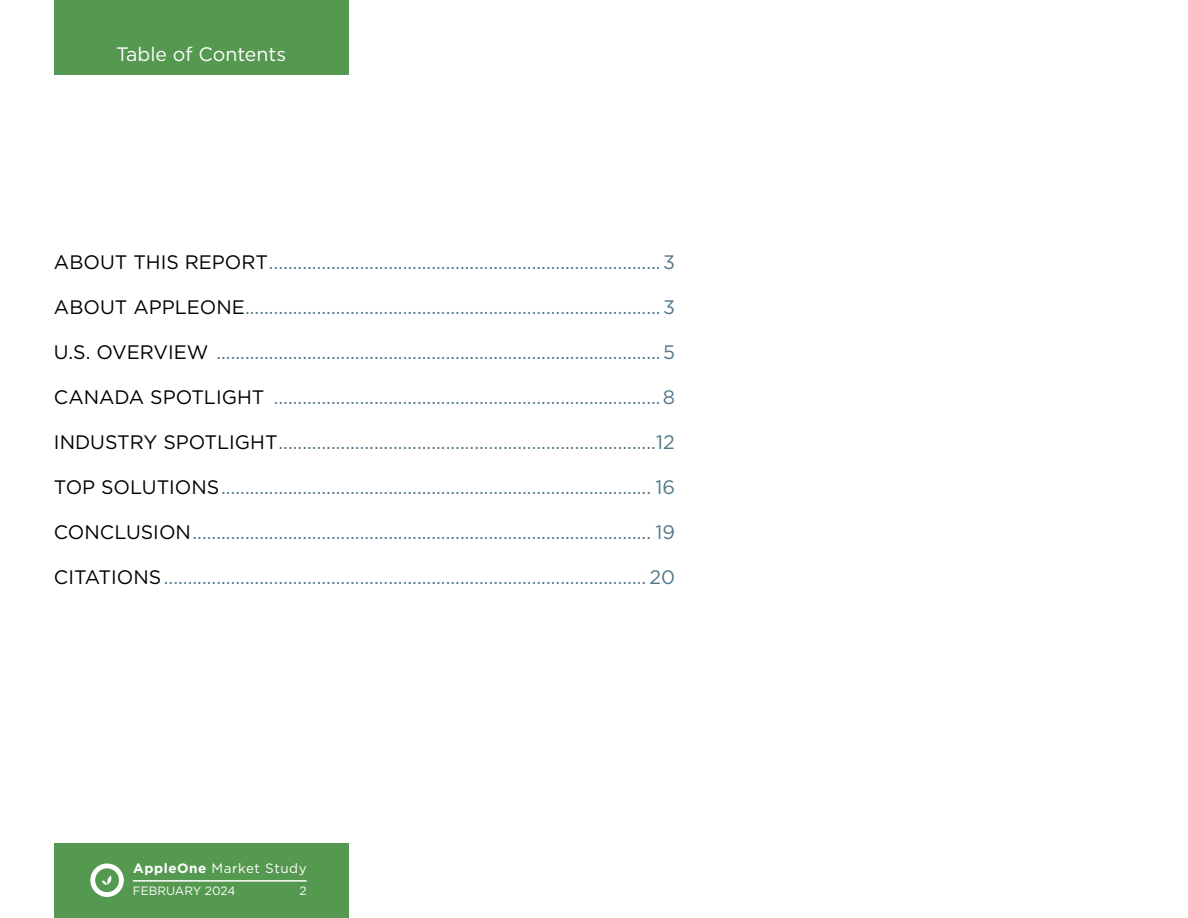
<style>
.page{position:relative;width:1188px;height:918px;background:#fff}
.page>*{position:absolute;margin:0;border:0;box-sizing:border-box;transform-origin:0 0}
.t1{font:19.5px "Gotham";color:#52788a}
.t2{font:19.5px "Gotham";color:#fff}
.t3{font:13.5px "Gotham";letter-spacing:.04em;color:#fff}
.t4{font:12px "Gotham";color:#fff}
.s1{color:#000}
.s2{font-weight:700}
</style>
<div class="page">
<div style="left:54px;top:0;width:294px;height:74px;background:#559850"></div>
<div style="left:54px;top:844px;width:294px;height:74px;background:#559850"></div>
<hr style="left:133px;top:880px;width:174px;height:2px;background:#fff">
<svg style="left:90px;top:863px;width:34px;height:34px"></svg>
<p class="t2" style="left:116px;top:42px;width:172px">Table of Contents</p>
<p class="t1" style="left:54px;top:249px;width:622px"><span class="s1">ABOUT THIS REPORT</span>..................................................................................3</p>
<p class="t1" style="left:54px;top:294px;width:622px"><span class="s1">ABOUT APPLEONE</span>.......................................................................................3</p>
<p class="t1" style="left:54px;top:339px;width:622px"><span class="s1">U.S. OVERVIEW</span> .............................................................................................5</p>
<p class="t1" style="left:54px;top:384px;width:622px"><span class="s1">CANADA SPOTLIGHT</span> .................................................................................8</p>
<p class="t1" style="left:54px;top:429px;width:622px"><span class="s1">INDUSTRY SPOTLIGHT</span>...............................................................................12</p>
<p class="t1" style="left:54px;top:474px;width:622px"><span class="s1">TOP SOLUTIONS</span>.......................................................................................... 16</p>
<p class="t1" style="left:54px;top:519px;width:622px"><span class="s1">CONCLUSION</span>................................................................................................ 19</p>
<p class="t1" style="left:54px;top:564px;width:622px"><span class="s1">CITATIONS</span>..................................................................................................... 20</p>
<p class="t3" style="left:133px;top:860px;width:175px"><span class="s2">AppleOne</span> Market Study</p>
<p class="t4" style="left:133px;top:883px;width:104px">FEBRUARY 2024</p>
<p class="t4" style="left:299px;top:883px;width:9px">2</p>
</div>
